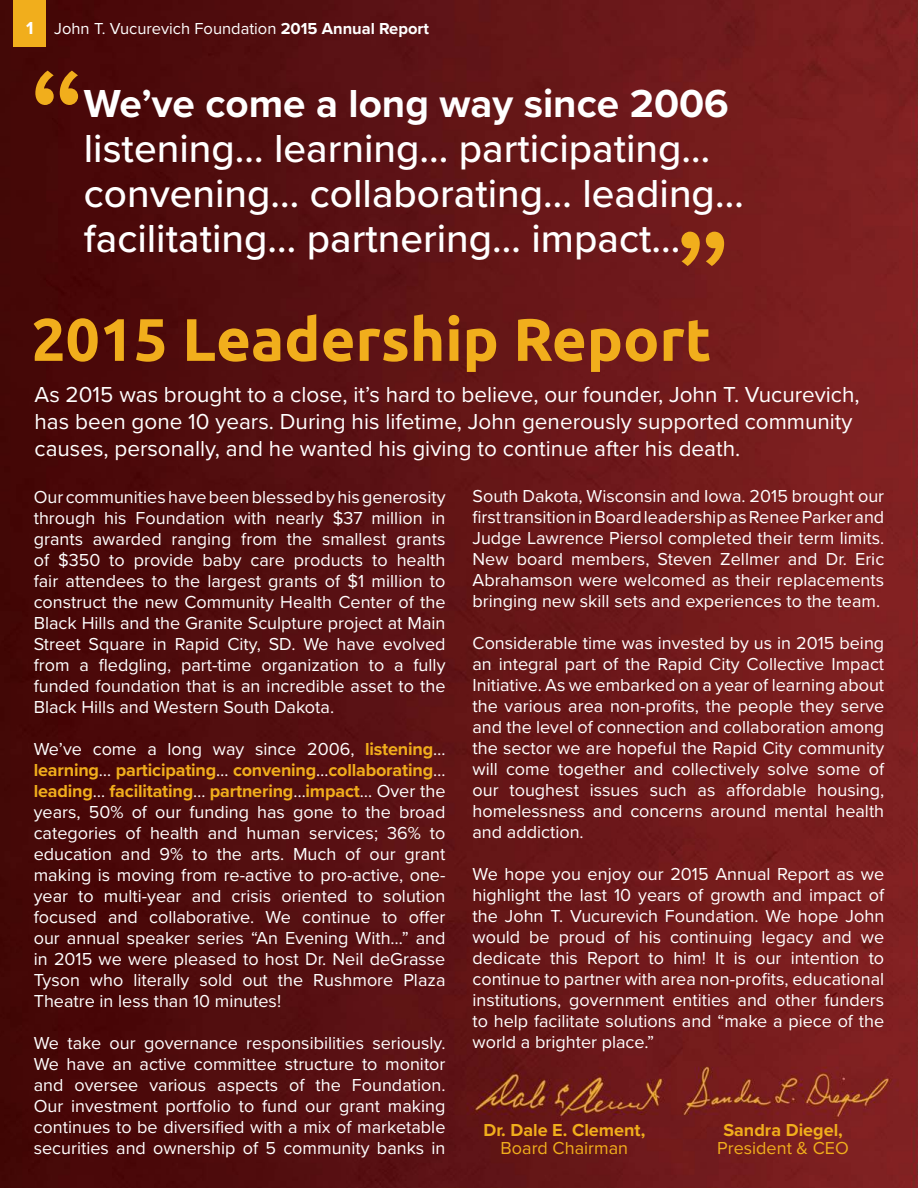
<style>
.page{position:relative;width:918px;height:1188px;background:#fff}
.page>*{position:absolute;margin:0;border:0;box-sizing:border-box;transform-origin:0 0}
.t1{font:500 141px "Proxima Nova";color:#f1ae1c}
.t2{font:700 60px "Ubuntu";color:#f1ae1c}
.t3{font:500 40.5px/45px "Proxima Nova";color:#fff}
.t4{font:700 40.5px "Proxima Nova";color:#fff}
.t5{font:22.5px/27px "Proxima Nova";color:#fff}
.t6{font:18px/21px "Proxima Nova";color:#fff;text-align:justify}
.t7{font:700 18px "Proxima Nova";color:#f1ae1c}
.t8{font:18px "Proxima Nova";color:#f1ae1c}
.t9{font:16.5px "Proxima Nova";color:#fff}
.s1{font-weight:700;font-size:18px}
.s2{font-weight:700}
.s3{font-weight:700;color:#f1ae1c}
</style>
<div class="page">
<img style="left:0;top:0;width:918px;height:1188px">
<div style="left:14px;top:0;width:32px;height:46px;background:#f1ae1c"></div>
<p class="t9" style="left:26px;top:22px;width:405px"><span class="s1">1</span> John T. Vucurevich Foundation <span class="s2">2015 Annual Report</span></p>
<h1 class="t1" style="left:28px;top:60px;width:59px">“</h1>
<h3 class="t4" style="left:84px;top:87px;width:647px">We’ve come a long way since 2006</h3>
<h3 class="t3" style="left:84px;top:128px;width:662px">listening… learning... participating… convening… collaborating… leading… facilitating… partnering… impact...</h3>
<h1 class="t1" style="left:731px;top:277px;width:59px;rotate:-180deg">“</h1>
<h2 class="t2" style="left:32px;top:314px;width:681px">2015 Leadership Report</h2>
<p class="t5" style="left:35px;top:382px;width:827px">As 2015 was brought to a close, it’s hard to believe, our founder, John T. Vucurevich, has been gone 10 years. During his lifetime, John generously supported community causes, personally, and he wanted his giving to continue after his death.</p>
<p class="t6" style="left:34px;top:487px;width:413px">Our communities have been blessed by his generosity through his Foundation with nearly $37 million in grants awarded ranging from the smallest grants of $350 to provide baby care products to health fair attendees to the largest grants of $1 million to construct the new Community Health Center of the Black Hills and the Granite Sculpture project at Main Street Square in Rapid City, SD. We have evolved from a fledgling, part-time organization to a fully funded foundation that is an incredible asset to the Black Hills and Western South Dakota.</p>
<p class="t6" style="left:34px;top:739px;width:413px">We’ve come a long way since 2006, <span class="s3">listening</span>… <span class="s3">learning</span>… <span class="s3">participating</span>… <span class="s3">convening</span>…<span class="s3">collaborating</span>… <span class="s3">leading</span>… <span class="s3">facilitating</span>… <span class="s3">partnering</span>…<span class="s3">impact</span>… Over the years, 50% of our funding has gone to the broad categories of health and human services; 36% to education and 9% to the arts. Much of our grant making is moving from re-active to pro-active, one&shy;year to multi-year and crisis oriented to solution focused and collaborative. We continue to offer our annual speaker series “An Evening With…” and in 2015 we were pleased to host Dr. Neil deGrasse Tyson who literally sold out the Rushmore Plaza Theatre in less than 10 minutes!</p>
<p class="t6" style="left:34px;top:1033px;width:413px">We take our governance responsibilities seriously.<br>We have an active committee structure to monitor and oversee various aspects of the Foundation.<br>Our investment portfolio to fund our grant making continues to be diversified with a mix of marketable securities and ownership of 5 community banks in</p>
<p class="t6" style="left:473px;top:487px;width:413px">South Dakota, Wisconsin and Iowa. 2015 brought our first transition in Board leadership as Renee Parker and Judge Lawrence Piersol completed their term limits.<br>New board members, Steven Zellmer and Dr. Eric Abrahamson were welcomed as their replacements bringing new skill sets and experiences to the team.</p>
<p class="t6" style="left:473px;top:634px;width:413px">Considerable time was invested by us in 2015 being an integral part of the Rapid City Collective Impact Initiative. As we embarked on a year of learning about the various area non-profits, the people they serve and the level of connection and collaboration among the sector we are hopeful the Rapid City community will come together and collectively solve some of our toughest issues such as affordable housing, homelessness and concerns around mental health and addiction.</p>
<p class="t6" style="left:473px;top:865px;width:413px">We hope you enjoy our 2015 Annual Report as we highlight the last 10 years of growth and impact of the John T. Vucurevich Foundation. We hope John would be proud of his continuing legacy and we dedicate this Report to him! It is our intention to continue to partner with area non-profits, educational institutions, government entities and other funders to help facilitate solutions and “make a piece of the world a brighter place.”</p>
<p class="t7" style="left:483px;top:1122px;width:163px">Dr. Dale E. Clement,</p>
<p class="t8" style="left:501px;top:1140px;width:129px">Board Chairman</p>
<p class="t7" style="left:723px;top:1122px;width:121px">Sandra Diegel,</p>
<p class="t8" style="left:717px;top:1140px;width:133px">President &amp; CEO</p>
</div>
